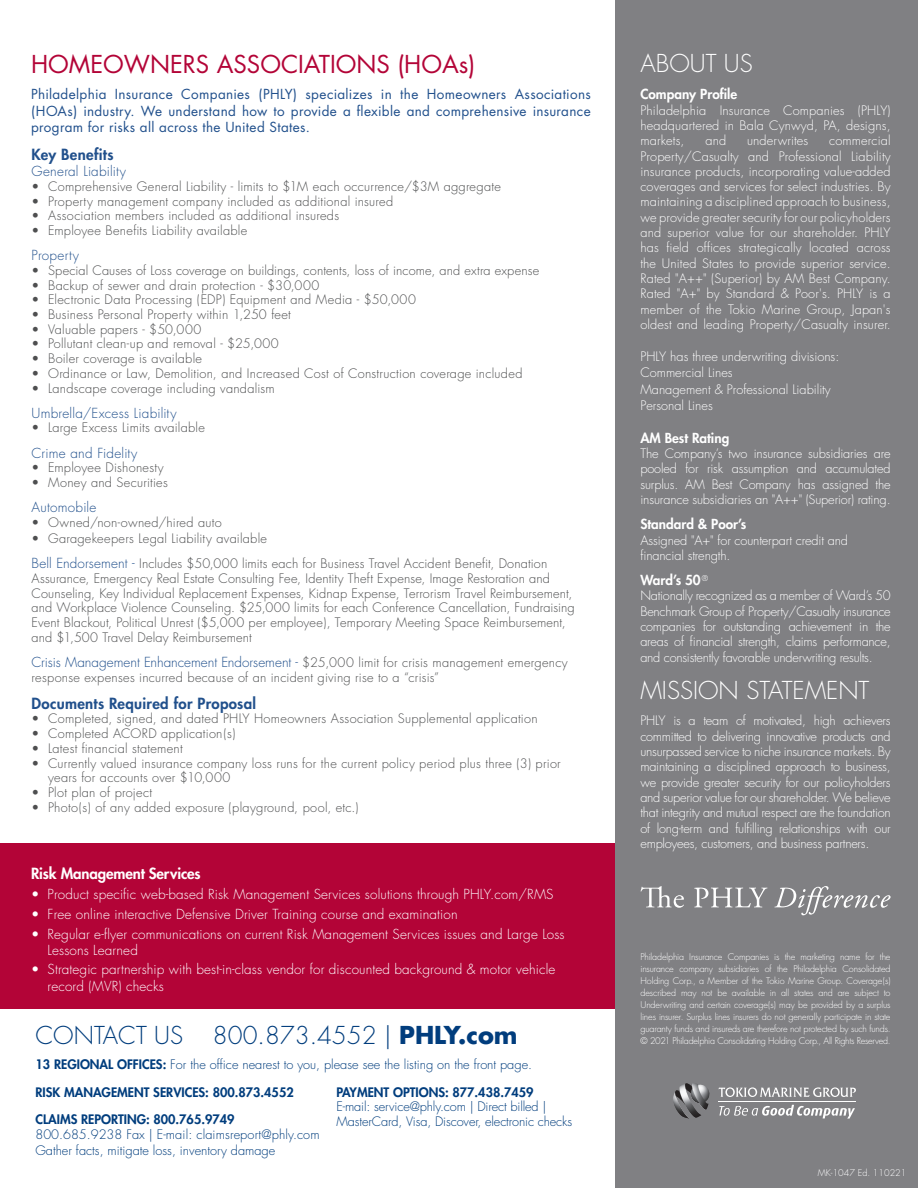
<style>
.page{position:relative;width:918px;height:1188px;background:#fff}
.page>*{position:absolute;margin:0;border:0;box-sizing:border-box;transform-origin:0 0}
.t1{font:300 24px "Futura";color:#013d7d}
.t2{font:24px "Futura";color:#b30437}
.t3{font:300 24px "Futura";color:#fff}
.t4{font:800 15px "Futura";letter-spacing:.02em;color:#21508c}
.t5{font:800 15px "Futura";letter-spacing:-.01em;color:#fff}
.t6{font:300 13.5px/16.2px "Futura";letter-spacing:.01em;color:#fff}
.t7{font:13.5px/16.5px "Futura";letter-spacing:.025em;color:#21508c;text-align:justify}
.t8{font:300 13.5px "Futura";letter-spacing:.015em;color:#21508c}
.t9{font:800 13.5px "Futura";color:#fff}
.t10{font:300 12.75px/14.7px "Futura";letter-spacing:.015em;color:#4e4f50}
.t11{font:300 12.75px/15.3px "Futura";color:#fff;text-align:justify}
.t12{font:300 12.75px/15.3px "Futura";color:#013d7d}
.t13{font:800 12.75px/27.3px "Futura";color:#013d7d}
.program_details{font:300 9px/12px "Futura";letter-spacing:-.025em;color:#fff;text-align:justify}
.program_details-2{font:300 9px "Futura";color:#fff}
.s1{font-size:13.5px;color:#21508c}
.s2{font-weight:700}
.s3{font-weight:800}
.s4{font-size:13.2px}
</style>
<div class="page">
<div style="left:615px;top:0;width:303px;height:1188px;background:#808083"></div>
<svg style="left:718px;top:1087px;width:138px;height:10px"></svg>
<svg style="left:719px;top:1105px;width:136px;height:14px"></svg>
<hr style="left:718px;top:1101px;width:138px;height:1px;background:#fff">
<img style="left:673px;top:1083px;width:37px;height:36px">
<svg style="left:641px;top:886px;width:43px;height:22px"></svg>
<svg style="left:694px;top:888px;width:74px;height:19px"></svg>
<svg style="left:774px;top:886px;width:117px;height:29px"></svg>
<div style="left:0;top:844px;width:615px;height:165px;background:#b30437"></div>
<p class="t2" style="left:31px;top:48px;width:446px">HOMEOWNERS ASSOCIATIONS (HOAs)</p>
<p class="t7" style="left:31px;top:86px;width:561px">Philadelphia Insurance Companies (PHLY) specializes in the Homeowners Associations (HOAs) industry. We understand how to provide a flexible and comprehensive insurance program for risks all across the United States.</p>
<p class="t4" style="left:32px;top:145px;width:84px">Key Benefits</p>
<p class="t8" style="left:32px;top:163px;width:96px">General Liability</p>
<p class="t10" style="left:32px;top:179px;width:471px">• Comprehensive General Liability - limits to $1M each occurrence/$3M aggregate</p>
<p class="t10" style="left:32px;top:194px;width:363px">• Property management company included as additional insured</p>
<p class="t10" style="left:32px;top:209px;width:309px">• Association members included as additional insureds</p>
<p class="t10" style="left:32px;top:223px;width:217px">• Employee Benefits Liability available</p>
<p class="t8" style="left:32px;top:247px;width:49px">Property</p>
<p class="t10" style="left:32px;top:263px;width:509px">• Special Causes of Loss coverage on buildings, contents, loss of income, and extra expense</p>
<p class="t10" style="left:32px;top:278px;width:289px">• Backup of sewer and drain protection - $30,000</p>
<p class="t10" style="left:32px;top:293px;width:386px">• Electronic Data Processing (EDP) Equipment and Media - $50,000</p>
<p class="t10" style="left:32px;top:307px;width:261px">• Business Personal Property within 1,250 feet</p>
<p class="t10" style="left:32px;top:322px;width:171px">• Valuable papers - $50,000</p>
<p class="t10" style="left:32px;top:337px;width:249px">• Pollutant clean-up and removal - $25,000</p>
<p class="t10" style="left:32px;top:352px;width:172px">• Boiler coverage is available</p>
<p class="t10" style="left:32px;top:366px;width:492px">• Ordinance or Law, Demolition, and Increased Cost of Construction coverage included</p>
<p class="t10" style="left:32px;top:381px;width:245px">• Landscape coverage including vandalism</p>
<p class="t8" style="left:32px;top:405px;width:146px">Umbrella/Excess Liability</p>
<p class="t10" style="left:32px;top:421px;width:175px">• Large Excess Limits available</p>
<p class="t8" style="left:32px;top:445px;width:107px">Crime and Fidelity</p>
<p class="t10" style="left:32px;top:461px;width:134px">• Employee Dishonesty</p>
<p class="t10" style="left:32px;top:475px;width:138px">• Money and Securities</p>
<p class="t8" style="left:32px;top:499px;width:66px">Automobile</p>
<p class="t10" style="left:32px;top:515px;width:192px">• Owned/non-owned/hired auto</p>
<p class="t10" style="left:32px;top:532px;width:237px">• Garagekeepers Legal Liability available</p>
<p class="t10" style="left:32px;top:557px;width:545px"><span class="s1">Bell Endorsement -</span> Includes $50,000 limits each for Business Travel Accident Benefit, Donation Assurance, Emergency Real Estate Consulting Fee, Identity Theft Expense, Image Restoration and Counseling, Key Individual Replacement Expenses, Kidnap Expense, Terrorism Travel Reimbursement, and Workplace Violence Counseling. $25,000 limits for each Conference Cancellation, Fundraising Event Blackout, Political Unrest ($5,000 per employee), Temporary Meeting Space Reimbursement, and $1,500 Travel Delay Reimbursement</p>
<p class="t10" style="left:32px;top:655px;width:538px"><span class="s1">Crisis Management Enhancement Endorsement -</span> $25,000 limit for crisis management emergency response expenses incurred because of an incident giving rise to a “crisis”</p>
<p class="t4" style="left:32px;top:694px;width:226px">Documents Required for Proposal</p>
<p class="t10" style="left:32px;top:712px;width:508px">• Completed, signed, and dated PHLY Homeowners Association Supplemental application</p>
<p class="t10" style="left:32px;top:727px;width:205px">• Completed ACORD application(s)</p>
<p class="t10" style="left:32px;top:741px;width:153px">• Latest financial statement</p>
<p class="t10" style="left:48px;top:756px;width:514px;text-indent:-16px">• Currently valued insurance company loss runs for the current policy period plus three (3) prior years for accounts over $10,000</p>
<p class="t10" style="left:32px;top:785px;width:122px">• Plot plan of project</p>
<p class="t10" style="left:32px;top:800px;width:329px">• Photo(s) of any added exposure (playground, pool, etc.)</p>
<p class="t5" style="left:31px;top:864px;width:171px">Risk Management Services</p>
<p class="t6" style="left:31px;top:886px;width:524px">• Product specific web-based Risk Management Services solutions through PHLY.com/RMS</p>
<p class="t6" style="left:31px;top:906px;width:428px">• Free online interactive Defensive Driver Training course and examination</p>
<p class="t6" style="left:48px;top:926px;width:519px;text-indent:-16px">• Regular e-flyer communications on current Risk Management Services issues and Large Loss<br>Lessons Learned</p>
<p class="t6" style="left:48px;top:962px;width:509px;text-indent:-16px">• Strategic partnership with best-in-class vendor for discounted background &amp; motor vehicle record (MVR) checks</p>
<h1 class="t1" style="left:36px;top:1021px;width:484px">CONTACT US 800.873.4552 | <span class="s2">PHLY.com</span></h1>
<p class="t13" style="left:35px;top:1078px;width:260px">RISK MANAGEMENT SERVICES: 800.873.4552<br>CLAIMS REPORTING: 800.765.9749</p>
<p class="t12" style="left:35px;top:1127px;width:286px">800.685.9238 Fax | E-mail: claimsreport@phly.com<br>Gather facts, mitigate loss, inventory damage</p>
<p class="t12" style="left:36px;top:1058px;width:498px"><span class="s3">13 REGIONAL OFFICES:</span> For the office nearest to you, please see the listing on the front page.</p>
<p class="t13" style="left:337px;top:1078px;width:199px">PAYMENT OPTIONS: 877.438.7459</p>
<p class="t12" style="left:337px;top:1100px;width:237px;line-height:14.7px">E-mail: service@phly.com | Direct billed |<br>MasterCard, Visa, Discover, electronic checks</p>
<h1 class="t3" style="left:640px;top:49px;width:114px">ABOUT US</h1>
<p class="t9" style="left:640px;top:86px;width:98px">Company Profile</p>
<p class="t11" style="left:640px;top:103px;width:252px">Philadelphia Insurance Companies (PHLY) headquartered in Bala Cynwyd, PA, designs, markets,</p>
<p class="t11" style="left:640px;top:133px;width:252px;text-indent:189px">commercial Property/Casualty and Professional Liability insurance products, incorporating value-added coverages and services for select industries. By maintaining a disciplined approach to business, we provide greater security for our policyholders and superior value for our shareholder. PHLY has field offices strategically located across the United States to provide superior service.<br>Rated "A++" (Superior) by AM Best Company.<br>Rated "A+" by Standard &amp; Poor's. PHLY is a member of the Tokio Marine Group, Japan's oldest and leading Property/Casualty insurer.</p>
<p class="t11" style="left:640px;top:348px;width:200px;line-height:16.5px;text-align:left">PHLY has three underwriting divisions:<br>Commercial Lines<br>Management &amp; Professional Liability<br>Personal Lines</p>
<p class="t9" style="left:640px;top:429px;width:90px">AM Best Rating</p>
<p class="t11" style="left:640px;top:446px;width:252px">The Company’s two insurance subsidiaries are pooled for risk assumption and accumulated surplus. AM Best Company has assigned the insurance subsidiaries an "A++" (Superior) rating.</p>
<p class="t9" style="left:640px;top:516px;width:107px">Standard &amp; Poor’s</p>
<p class="t11" style="left:640px;top:533px;width:209px">Assigned "A+" for counterpart credit and financial strength.</p>
<p class="t9" style="left:640px;top:571px;width:69px">Ward’s 50<sup>®</sup></p>
<p class="t11" style="left:640px;top:588px;width:252px">Nationally recognized as a member of Ward’s 50<br>Benchmark Group of Property/Casualty insurance companies for outstanding achievement in the areas of financial strength, claims performance, and consistently favorable underwriting results.</p>
<h1 class="t3" style="left:640px;top:676px;width:230px">MISSION STATEMENT</h1>
<p class="t11" style="left:640px;top:713px;width:252px">PHLY is a team of motivated, high achievers committed to delivering innovative products and unsurpassed service to niche insurance markets. By maintaining a disciplined approach to business, we provide greater security for our policyholders and superior value for our shareholder. We believe that integrity and mutual respect are the foundation of long-term and fulfilling relationships with our employees, customers, and business partners<span class="s4">.</span></p>
<p class="t11" style="left:705px;top:133px;width:22px">and</p>
<p class="t11" style="left:747px;top:133px;width:63px">underwrites</p>
<p class="program_details" style="left:641px;top:951px;width:252px">Philadelphia Insurance Companies is the marketing name for the insurance company subsidiaries of the Philadelphia Consolidated Holding Corp., a Member of the Tokio Marine Group. Coverage(s) described may not be available in all states and are subject to Underwriting and certain coverage(s) may be provided by a surplus lines insurer. Surplus lines insurers do not generally participate in state guaranty funds and insureds are therefore not protected by such funds. © 2021 Philadelphia Consolidating Holding Corp., All Rights Reserved.</p>
<p class="program_details-2" style="left:818px;top:1167px;width:90px">MK-1047 Ed. 110221</p>
</div>
